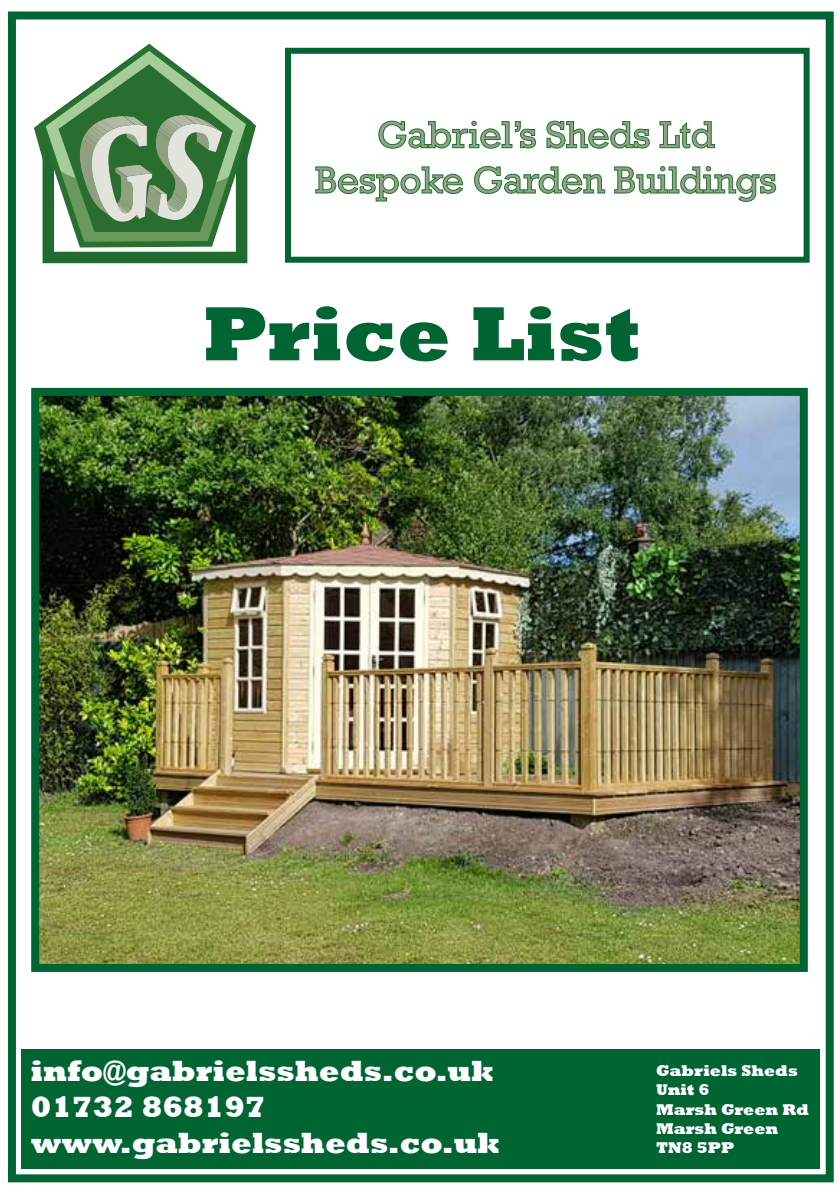
<style>
.page{position:relative;width:840px;height:1191px;background:#fff}
.page>*{position:absolute;margin:0;border:0;box-sizing:border-box;transform-origin:0 0}
.t1{font:800 78px "Rockwell";color:#006533}
.t2{font:800 30px/36px "Rockwell";color:#fff}
.t3{font:800 16px/19.2px "Rockwell";color:#fff}
</style>
<div class="page">
<div style="left:8px;top:11px;width:825px;height:1171px;border:8px solid #006533"></div>
<svg style="left:378px;top:120px;width:158px;height:29px"></svg>
<svg style="left:546px;top:120px;width:104px;height:29px"></svg>
<svg style="left:659px;top:121px;width:56px;height:28px"></svg>
<svg style="left:315px;top:166px;width:148px;height:36px"></svg>
<svg style="left:474px;top:166px;width:131px;height:28px"></svg>
<svg style="left:614px;top:166px;width:162px;height:36px"></svg>
<div style="left:285px;top:48px;width:524px;height:215px;border:6px solid #006533"></div>
<div style="left:21px;top:1049px;width:798px;height:119px;background:#006533"></div>
<img style="left:40px;top:397px;width:758px;height:566px">
<div style="left:31px;top:388px;width:776px;height:584px;border:8px solid #006533"></div>
<svg style="left:34px;top:45px;width:222px;height:219px"></svg>
<h1 class="t1" style="left:202px;top:289px;width:439px">Price List</h1>
<p class="t2" style="left:31px;top:1053px;width:470px">info@gabrielssheds.co.uk<br>01732 868197 www.gabrielssheds.co.uk</p>
<p class="t3" style="left:655px;top:1061px;width:154px">Gabriels Sheds<br>Unit 6<br>Marsh Green Rd<br>Marsh Green<br>TN8 5PP</p>
</div>
